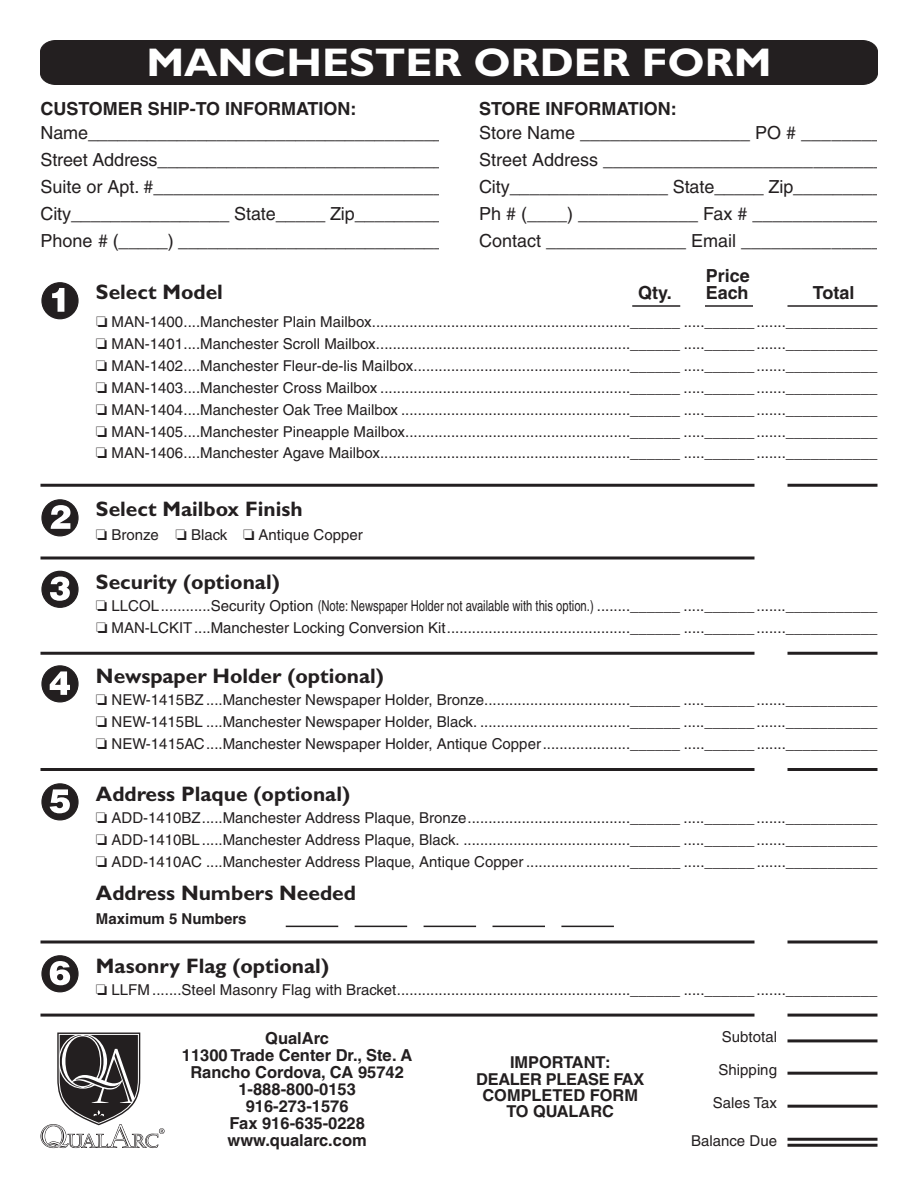
<style>
.page{position:relative;width:918px;height:1188px;background:#fff}
.page>*{position:absolute;margin:0;border:0;box-sizing:border-box;transform-origin:0 0}
.t1{font:700 40.2px "Gill Sans";color:#fff;scale:1.06 1}
.t2{font:700 21px "Gill Sans";color:#231f20}
.t3{font:18px/27px "Helvetica";color:#231f20}
.t4{font:700 18px "Helvetica";color:#231f20}
.t5{font:700 16.5px/17.1px "Helvetica";color:#231f20;text-align:center}
.t6{font:700 16.35px/16.4px "Helvetica";color:#231f20;text-align:center}
.t7{font:15px/21.9px "Helvetica";color:#231f20;text-align:justify}
.t8{font:700 15px "Helvetica";color:#231f20}
</style>
<div class="page">
<div style="left:40px;top:40px;width:838px;height:45px;background:#231f20"></div>
<hr style="left:40px;top:484px;width:714px;height:3px;background:#231f20">
<hr style="left:788px;top:484px;width:90px;height:3px;background:#231f20">
<svg style="left:40px;top:556px;width:714px;height:4px;background:#595657"></svg>
<hr style="left:788px;top:1039px;width:90px;height:3px;background:#231f20">
<hr style="left:788px;top:1072px;width:90px;height:3px;background:#231f20">
<div style="left:41px;top:282px;width:38px;height:37px;background:#231f20;border:1px solid #231f20;border-radius:50%"></div>
<svg style="left:52px;top:288px;width:12px;height:24px"></svg>
<hr style="left:632px;top:305px;width:48px;height:2px;background:#231f20">
<hr style="left:705px;top:305px;width:48px;height:2px;background:#231f20">
<hr style="left:788px;top:305px;width:90px;height:2px;background:#231f20">
<hr style="left:788px;top:1138px;width:90px;height:3px;background:#231f20">
<hr style="left:788px;top:1144px;width:90px;height:3px;background:#231f20">
<hr style="left:788px;top:1105px;width:90px;height:3px;background:#231f20">
<hr style="left:40px;top:652px;width:714px;height:3px;background:#231f20">
<hr style="left:788px;top:652px;width:90px;height:3px;background:#231f20">
<hr style="left:40px;top:768px;width:714px;height:3px;background:#231f20">
<hr style="left:788px;top:768px;width:90px;height:3px;background:#231f20">
<svg style="left:40px;top:940px;width:714px;height:4px;background:#595657"></svg>
<svg style="left:788px;top:940px;width:90px;height:4px"></svg>
<hr style="left:40px;top:1014px;width:714px;height:3px;background:#231f20">
<hr style="left:788px;top:1014px;width:90px;height:3px;background:#231f20">
<svg style="left:40px;top:1033px;width:125px;height:116px"></svg>
<div style="left:41px;top:571px;width:38px;height:37px;background:#231f20;border:1px solid #231f20;border-radius:50%"></div>
<svg style="left:50px;top:577px;width:20px;height:24px"></svg>
<div style="left:41px;top:499px;width:38px;height:37px;background:#231f20;border:1px solid #231f20;border-radius:50%"></div>
<svg style="left:51px;top:505px;width:19px;height:24px"></svg>
<div style="left:41px;top:665px;width:38px;height:37px;background:#231f20;border:1px solid #231f20;border-radius:50%"></div>
<svg style="left:50px;top:671px;width:20px;height:24px"></svg>
<div style="left:41px;top:783px;width:38px;height:37px;background:#231f20;border:1px solid #231f20;border-radius:50%"></div>
<svg style="left:50px;top:789px;width:20px;height:24px"></svg>
<hr style="left:286px;top:926px;width:52px;height:1px;background:#231f20">
<hr style="left:355px;top:926px;width:52px;height:1px;background:#231f20">
<hr style="left:424px;top:926px;width:52px;height:1px;background:#231f20">
<hr style="left:493px;top:926px;width:52px;height:1px;background:#231f20">
<hr style="left:561px;top:926px;width:53px;height:1px;background:#231f20">
<div style="left:41px;top:955px;width:38px;height:37px;background:#231f20;border:1px solid #231f20;border-radius:50%"></div>
<svg style="left:50px;top:961px;width:20px;height:24px"></svg>
<p class="t1" style="left:146px;top:49px;width:591px">MANCHESTER ORDER FORM</p>
<p class="t4" style="left:479px;top:102px;width:199px">STORE INFORMATION:</p>
<p class="t4" style="left:41px;top:102px;width:317px">CUSTOMER SHIP-TO INFORMATION:</p>
<p class="t3" style="left:40px;top:121px;width:873px">Name_______________________________________ Store Name _________________ PO # __________ Street Address________________________________ Street Address ______________________________ Suite or Apt. #________________________________ City________________ State_____ Zip____________ City________________ State_____ Zip____________ Ph # (____) ____________ Fax # _____________ Phone # (_____) ______________________________ Contact ______________ Email ______________</p>
<p class="t2" style="left:96px;top:284px;width:129px">Select Model</p>
<p class="t4" style="left:706px;top:269px;width:46px">Price</p>
<p class="t4" style="left:638px;top:286px;width:35px">Qty.</p>
<p class="t4" style="left:706px;top:286px;width:44px">Each</p>
<p class="t4" style="left:813px;top:286px;width:43px">Total</p>
<p class="t7" style="left:96px;top:312px;width:783px">❏ MAN-1400....Manchester Plain Mailbox..............................................................______ .....______ .......___________ ❏ MAN-1401....Manchester Scroll Mailbox.............................................................______ .....______ .......___________ ❏ MAN-1402....Manchester Fleur-de-lis Mailbox....................................................______ .....______ .......___________ ❏ MAN-1403....Manchester Cross Mailbox ............................................................______ .....______ .......___________ ❏ MAN-1404....Manchester Oak Tree Mailbox .......................................................______ .....______ .......___________ ❏ MAN-1405....Manchester Pineapple Mailbox......................................................______ .....______ .......___________ ❏ MAN-1406....Manchester Agave Mailbox............................................................______ .....______ .......___________</p>
<p class="t2" style="left:96px;top:502px;width:208px">Select Mailbox Finish</p>
<p class="t7" style="left:96px;top:525px;width:268px">❏ Bronze ❏ Black ❏ Antique Copper</p>
<p class="t2" style="left:96px;top:574px;width:185px">Security (optional)</p>
<p class="t7" style="left:96px;top:596px;width:783px">❏ LLCOL............Security Option (Note: Newspaper Holder not available with this option.) ........______ .....______ .......___________ ❏ MAN-LCKIT....Manchester Locking Conversion Kit............................................______ .....______ .......___________</p>
<p class="t2" style="left:96px;top:669px;width:290px">Newspaper Holder (optional)</p>
<p class="t7" style="left:96px;top:691px;width:783px">❏ NEW-1415BZ ....Manchester Newspaper Holder, Bronze...................................______ .....______ .......___________ ❏ NEW-1415BL ....Manchester Newspaper Holder, Black. ....................................______ .....______ .......___________ ❏ NEW-1415AC....Manchester Newspaper Holder, Antique Copper.....................______ .....______ .......___________</p>
<p class="t2" style="left:96px;top:787px;width:256px">Address Plaque (optional)</p>
<p class="t7" style="left:96px;top:809px;width:783px">❏ ADD-1410BZ.....Manchester Address Plaque, Bronze.......................................______ .....______ .......___________ ❏ ADD-1410BL.....Manchester Address Plaque, Black. ........................................______ .....______ .......___________ ❏ ADD-1410AC ....Manchester Address Plaque, Antique Copper .........................______ .....______ .......___________</p>
<p class="t2" style="left:96px;top:886px;width:262px">Address Numbers Needed</p>
<p class="t8" style="left:96px;top:913px;width:152px">Maximum 5 Numbers</p>
<p class="t2" style="left:96px;top:959px;width:235px">Masonry Flag (optional)</p>
<p class="t7" style="left:96px;top:981px;width:783px">❏ LLFM .......Steel Masonry Flag with Bracket........................................................______ .....______ .......___________</p>
<p class="t5" style="left:182px;top:1031px;width:232px">QualArc<br>11300 Trade Center Dr., Ste. A<br>Rancho Cordova, CA 95742<br>1-888-800-0153<br>916-273-1576<br>Fax 916-635-0228 www.qualarc.com</p>
<p class="t6" style="left:476px;top:1056px;width:169px">IMPORTANT:<br>DEALER PLEASE FAX<br>COMPLETED FORM<br>TO QUALARC</p>
<p class="t7" style="left:719px;top:1022px;width:60px;line-height:32.7px">Subtotal<br>Shipping</p>
<p class="t7" style="left:713px;top:1093px;width:66px">Sales Tax</p>
<p class="t7" style="left:691px;top:1131px;width:87px">Balance Due</p>
</div>
